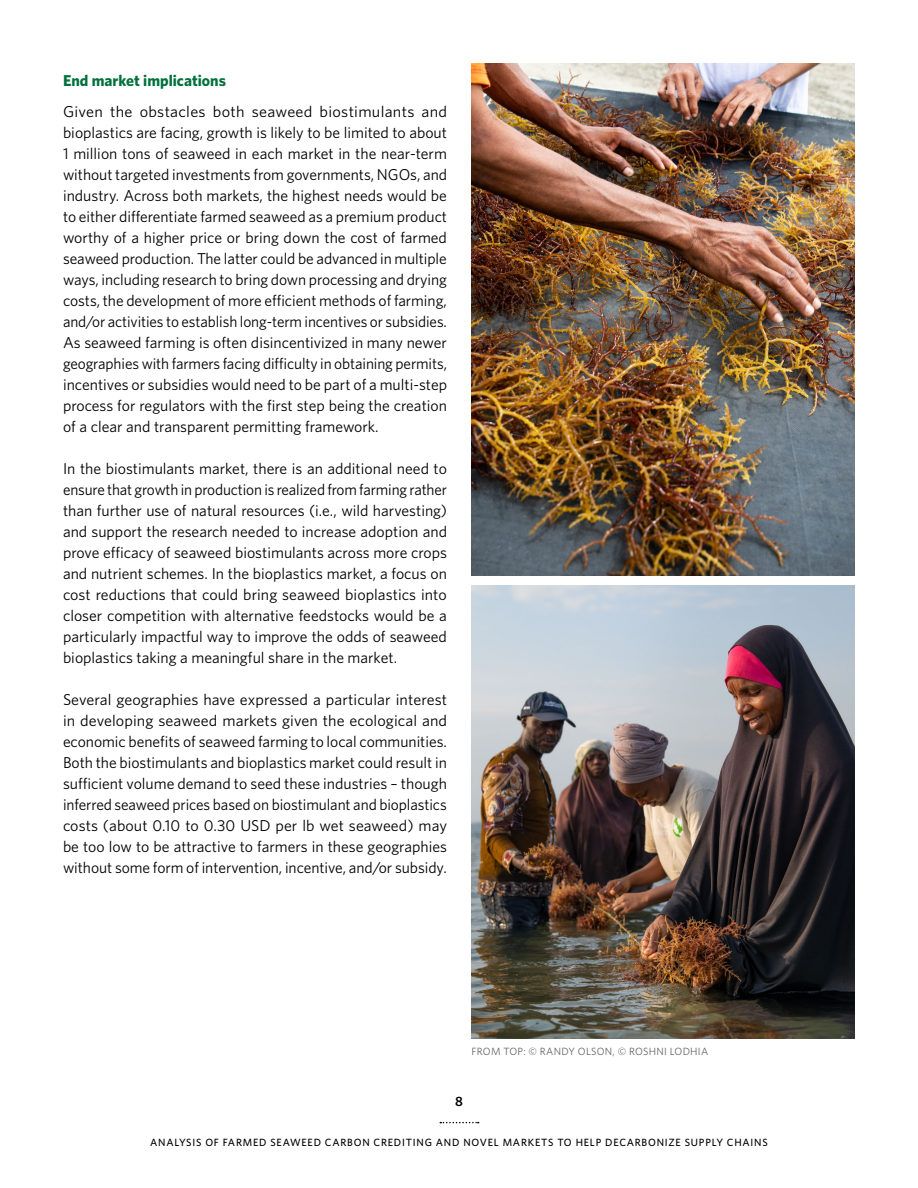
<style>
.page{position:relative;width:918px;height:1188px;background:#fff}
.page>*{position:absolute;margin:0;border:0;box-sizing:border-box;transform-origin:0 0}
.t1{font:15.75px/21px "Whitney";color:#000;text-align:justify}
.t2{font:700 15.75px "Whitney";color:#00703c}
.t3{font:600 13.5px "Whitney";color:#000}
.t4{font:500 10.5px "Whitney";letter-spacing:.075em;color:#000}
.t5{font:10.5px "Whitney";letter-spacing:.025em;color:#636466}
</style>
<div class="page">
<svg style="left:440px;top:1122px;width:39px;height:1px"></svg>
<img style="left:472px;top:63px;width:383px;height:513px">
<img style="left:472px;top:585px;width:383px;height:453px">
<p class="t2" style="left:63px;top:69px;width:164px">End market implications</p>
<p class="t1" style="left:63px;top:101px;width:386px">Given the obstacles both seaweed biostimulants and bioplastics are facing, growth is likely to be limited to about 1 million tons of seaweed in each market in the near-term without targeted investments from governments, NGOs, and industry. Across both markets, the highest needs would be to either differentiate farmed seaweed as a premium product worthy of a higher price or bring down the cost of farmed seaweed production. The latter could be advanced in multiple ways, including research to bring down processing and drying costs, the development of more efficient methods of farming, and/or activities to establish long-term incentives or subsidies.<br>As seaweed farming is often disincentivized in many newer geographies with farmers facing difficulty in obtaining permits, incentives or subsidies would need to be part of a multi-step process for regulators with the first step being the creation of a clear and transparent permitting framework.</p>
<p class="t1" style="left:63px;top:458px;width:386px">In the biostimulants market, there is an additional need to ensure that growth in production is realized from farming rather than further use of natural resources (i.e., wild harvesting) and support the research needed to increase adoption and prove efficacy of seaweed biostimulants across more crops and nutrient schemes. In the bioplastics market, a focus on cost reductions that could bring seaweed bioplastics into closer competition with alternative feedstocks would be a particularly impactful way to improve the odds of seaweed bioplastics taking a meaningful share in the market.</p>
<p class="t1" style="left:63px;top:689px;width:386px">Several geographies have expressed a particular interest in developing seaweed markets given the ecological and economic benefits of seaweed farming to local communities.<br>Both the biostimulants and bioplastics market could result in sufficient volume demand to seed these industries – though inferred seaweed prices based on biostimulant and bioplastics costs (about 0.10 to 0.30 USD per lb wet seaweed) may be too low to be attractive to farmers in these geographies without some form of intervention, incentive, and/or subsidy.</p>
<p class="t5" style="left:472px;top:1044px;width:238px">FROM TOP: © RANDY OLSON, © ROSHNI LODHIA</p>
<p class="t3" style="left:455px;top:1092px;width:9px">8</p>
<p class="t4" style="left:150px;top:1136px;width:619px">ANALYSIS OF FARMED SEAWEED CARBON CREDITING AND NOVEL MARKETS TO HELP DECARBONIZE SUPPLY CHAINS</p>
</div>
